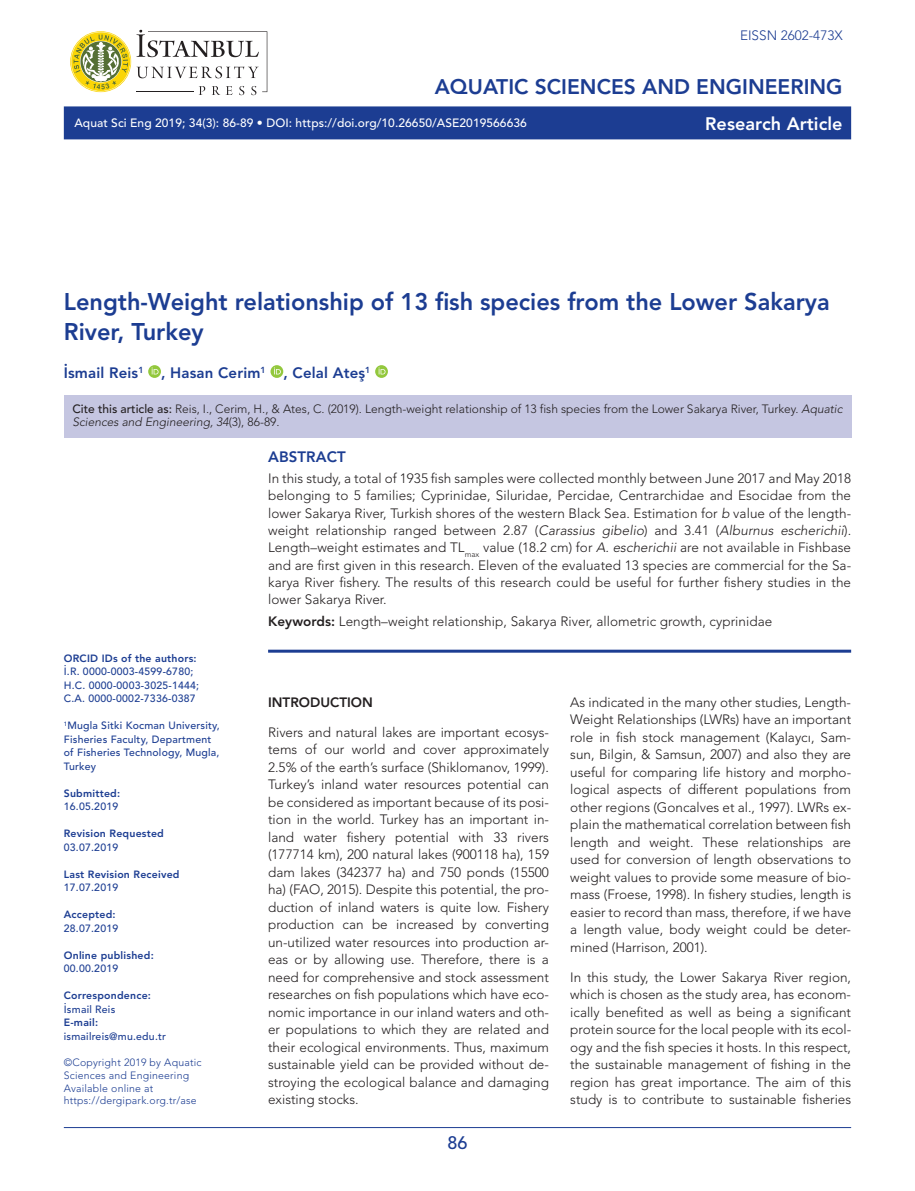
<style>
.page{position:relative;width:915px;height:1191px;background:#fff}
.page>*{position:absolute;margin:0;border:0;box-sizing:border-box;transform-origin:0 0}
.t1{font:800 24px/30px "Avenir LT Std";color:#1c3d92}
.t2{font:800 21px "Avenir LT Std";color:#1c3d92}
.t3{font:800 18px "Avenir LT Std";letter-spacing:.005em;color:#fff}
.t4{font:500 18px "Avenir LT Std";color:#1c3d92}
.t5{font:800 15px "Avenir LT Std";letter-spacing:.01em;color:#1c3d92}
.t6{font:300 13.5px/17.5px "Avenir LT Std";color:#231f20;text-align:justify}
.t7{font:300 13.5px "Avenir LT Std";color:#1c3d92}
.t8{font:800 13.5px "Avenir LT Std";color:#231f20}
.t9{font:300 12px/13.5px "Avenir LT Std";color:#231f20}
.t10{font:500 12px "Avenir LT Std";letter-spacing:.005em;color:#fff}
.t11{font:500 10.5px/13.5px "Avenir LT Std";letter-spacing:.02em;color:#1c3d92}
.t12{font:800 10.5px "Avenir LT Std";letter-spacing:.02em;color:#1c3d92}
.t13{font:300 10.5px/12.8px "Avenir LT Std";letter-spacing:.02em;color:#1c3d92}
.s1{font-weight:500}
.s2{font-style:italic}
.s3{font-weight:800}
</style>
<div class="page">
<hr style="left:64px;top:1127px;width:786px;height:1px;background:#1c3d92">
<div style="left:64px;top:106px;width:786px;height:33px;background:#1c3d92"></div>
<div style="left:64px;top:395px;width:786px;height:42px;background:#c5c6e1"></div>
<hr style="left:268px;top:649px;width:281px;height:3px;background:#1c3d92">
<hr style="left:549px;top:649px;width:301px;height:3px;background:#1c3d92">
<svg style="left:70px;top:30px;width:197px;height:65px"></svg>
<svg style="left:148px;top:365px;width:13px;height:13px"></svg>
<svg style="left:151px;top:367px;width:7px;height:7px"></svg>
<svg style="left:270px;top:365px;width:13px;height:13px"></svg>
<svg style="left:274px;top:367px;width:7px;height:7px"></svg>
<svg style="left:375px;top:365px;width:13px;height:13px"></svg>
<svg style="left:378px;top:367px;width:7px;height:7px"></svg>
<p class="t7" style="left:739px;top:27px;width:104px">EISSN 2602-473X</p>
<h2 class="t2" style="left:434px;top:74px;width:409px">AQUATIC SCIENCES AND ENGINEERING</h2>
<p class="t10" style="left:74px;top:116px;width:453px">Aquat Sci Eng 2019; 34(3): 86-89 • DOI: https://doi.org/10.26650/ASE2019566636</p>
<h3 class="t3" style="left:704px;top:113px;width:139px">Research Article</h3>
<h1 class="t1" style="left:64px;top:286px;width:767px">Length-Weight relationship of 13 fish species from the Lower Sakarya<br>River, Turkey</h1>
<p class="t5" style="left:64px;top:364px;width:308px">İsmail Reis<sup>1</sup> , Hasan Cerim<sup>1</sup> , Celal Ateş<sup>1</sup></p>
<p class="t9" style="left:72px;top:401px;width:771px"><span class="s1">Cite this article as:</span> Reis, I., Cerim, H., &amp; Ates, C. (2019). Length-weight relationship of 13 fish species from the Lower Sakarya River, Turkey. <span class="s2">Aquatic<br>Sciences and Engineering, 34</span>(3), 86-89.</p>
<p class="t12" style="left:64px;top:652px;width:134px">ORCID IDs of the authors:</p>
<p class="t11" style="left:64px;top:665px;width:137px">İ.R. 0000-0003-4599-6780;<br>H.C. 0000-0003-3025-1444;<br>C.A. 0000-0002-7336-0387</p>
<p class="t11" style="left:64px;top:719px;width:157px"><sup>1</sup>Mugla Sitki Kocman University,<br>Fisheries Faculty, Department of Fisheries Technology, Mugla,<br>Turkey</p>
<p class="t12" style="left:64px;top:787px;width:58px">Submitted:</p>
<p class="t11" style="left:64px;top:800px;width:56px">16.05.2019</p>
<p class="t12" style="left:64px;top:827px;width:102px">Revision Requested</p>
<p class="t11" style="left:64px;top:840px;width:56px">03.07.2019</p>
<p class="t12" style="left:64px;top:868px;width:117px">Last Revision Received</p>
<p class="t11" style="left:64px;top:881px;width:56px">17.07.2019</p>
<p class="t12" style="left:64px;top:908px;width:53px">Accepted:</p>
<p class="t11" style="left:64px;top:921px;width:56px">28.07.2019</p>
<p class="t12" style="left:64px;top:949px;width:91px">Online published:</p>
<p class="t11" style="left:64px;top:962px;width:56px">00.00.2019</p>
<p class="t12" style="left:64px;top:989px;width:89px">Correspondence:</p>
<p class="t11" style="left:64px;top:1002px;width:53px">İsmail Reis</p>
<p class="t12" style="left:64px;top:1016px;width:36px">E-mail:</p>
<p class="t11" style="left:64px;top:1029px;width:104px">ismailreis@mu.edu.tr</p>
<p class="t13" style="left:64px;top:1056px;width:139px">©Copyright 2019 by Aquatic<br>Sciences and Engineering<br>Available online at https://dergipark.org.tr/ase</p>
<p class="t5" style="left:268px;top:447px;width:79px">ABSTRACT</p>
<p class="t6" style="left:268px;top:470px;width:584px">In this study, a total of 1935 fish samples were collected monthly between June 2017 and May 2018 belonging to 5 families; Cyprinidae, Siluridae, Percidae, Centrarchidae and Esocidae from the lower Sakarya River, Turkish shores of the western Black Sea. Estimation for <span class="s2">b</span> value of the length&shy;weight relationship ranged between 2.87 (<span class="s2">Carassius gibelio</span>) and 3.41 (<span class="s2">Alburnus escherichii</span>).<br>Length–weight estimates and TL<sub>max</sub> value (18.2 cm) for <span class="s2">A. escherichii</span> are not available in Fishbase and are first given in this research. Eleven of the evaluated 13 species are commercial for the Sa&shy;karya River fishery. The results of this research could be useful for further fishery studies in the lower Sakarya River.</p>
<p class="t6" style="left:268px;top:612px;width:505px"><span class="s3">Keywords:</span> Length–weight relationship, Sakarya River, allometric growth, cyprinidae</p>
<p class="t8" style="left:268px;top:694px;width:106px">INTRODUCTION</p>
<p class="t6" style="left:268px;top:723px;width:282px">Rivers and natural lakes are important ecosys&shy;tems of our world and cover approximately 2.5% of the earth’s surface (Shiklomanov, 1999).<br>Turkey’s inland water resources potential can be considered as important because of its posi&shy;tion in the world. Turkey has an important in&shy;land water fishery potential with 33 rivers (177714 km), 200 natural lakes (900118 ha), 159 dam lakes (342377 ha) and 750 ponds (15500 ha) (FAO, 2015). Despite this potential, the pro&shy;duction of inland waters is quite low. Fishery production can be increased by converting un-utilized water resources into production ar&shy;eas or by allowing use. Therefore, there is a need for comprehensive and stock assessment researches on fish populations which have eco&shy;nomic importance in our inland waters and oth&shy;er populations to which they are related and their ecological environments. Thus, maximum sustainable yield can be provided without de&shy;stroying the ecological balance and damaging existing stocks.</p>
<h3 class="t4" style="left:447px;top:1132px;width:22px">86</h3>
<p class="t6" style="left:570px;top:693px;width:282px">As indicated in the many other studies, Length-Weight Relationships (LWRs) have an important role in fish stock management (Kalaycı, Sam&shy;sun, Bilgin, &amp; Samsun, 2007) and also they are useful for comparing life history and morpho&shy;logical aspects of different populations from other regions (Goncalves et al., 1997). LWRs ex&shy;plain the mathematical correlation between fish length and weight. These relationships are used for conversion of length observations to weight values to provide some measure of bio&shy;mass (Froese, 1998). In fishery studies, length is easier to record than mass, therefore, if we have a length value, body weight could be deter&shy;mined (Harrison, 2001).</p>
<p class="t6" style="left:570px;top:968px;width:282px">In this study, the Lower Sakarya River region, which is chosen as the study area, has econom&shy;ically benefited as well as being a significant protein source for the local people with its ecol&shy;ogy and the fish species it hosts. In this respect, the sustainable management of fishing in the region has great importance. The aim of this study is to contribute to sustainable fisheries</p>
</div>
